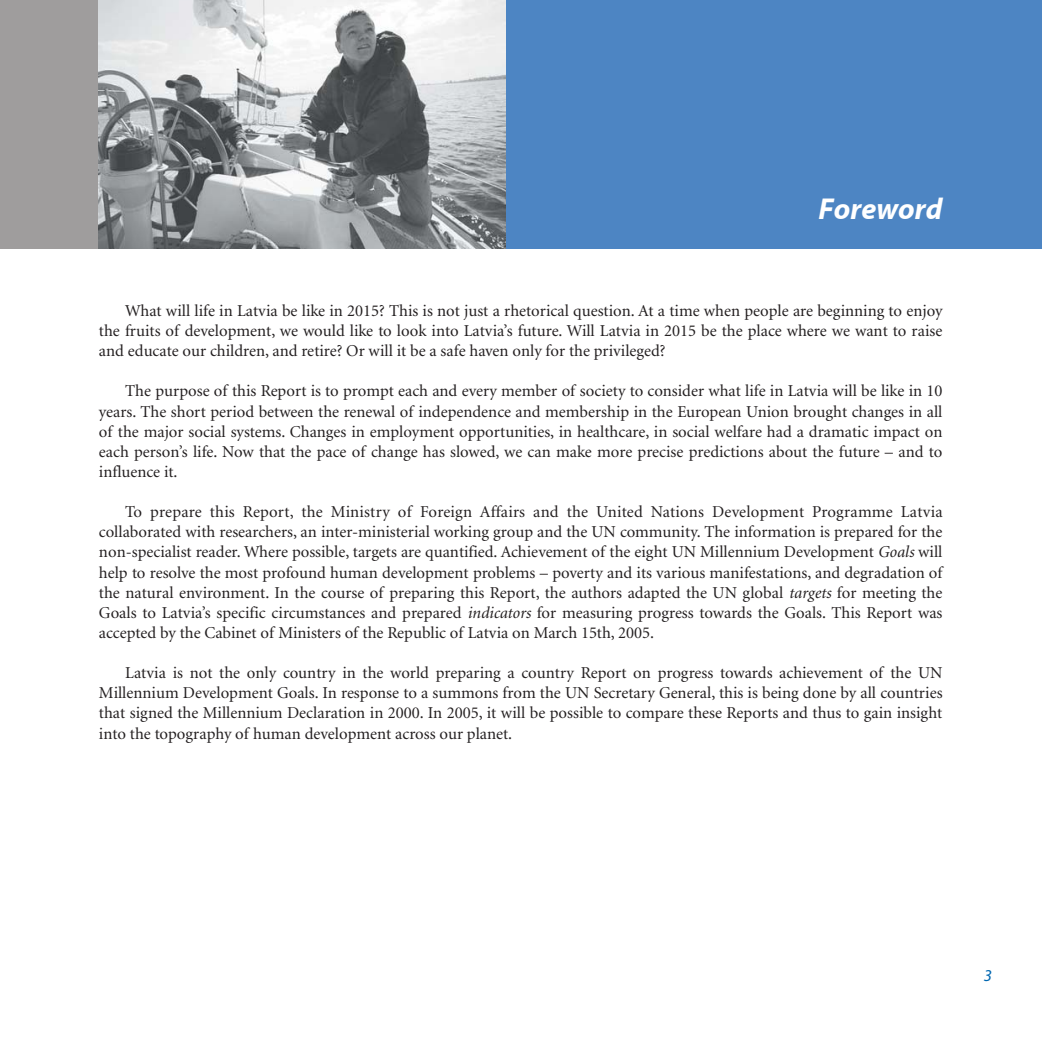
<style>
.page{position:relative;width:1042px;height:1042px;background:#fff}
.page>*{position:absolute;margin:0;border:0;box-sizing:border-box;transform-origin:0 0}
.t1{font:italic 29.75px "La Myriad IL Bold";color:#fff}
.t2{font:16.62px/20.1px "Lat Minion";color:#231f20;text-align:justify}
.t3{font:16.62px "La Myriad IL Italic";color:#0067b1}
.s1{font-style:italic}
</style>
<div class="page">
<div style="left:0;top:0;width:1041px;height:248px;background:#4d85c3"></div>
<div style="left:0;top:0;width:99px;height:248px;background:#9f9d9d"></div>
<img style="left:99px;top:0;width:407px;height:248px">
<h1 class="t1" style="left:818px;top:194px;width:125px">Foreword</h1>
<p class="t2" style="left:99px;top:302px;width:845px;text-indent:26px">What will life in Latvia be like in 2015? This is not just a rhetorical question. At a time when people are beginning to enjoy the fruits of development, we would like to look into Latvia’s future. Will Latvia in 2015 be the place where we want to raise and educate our children, and retire? Or will it be a safe haven only for the privileged?</p>
<p class="t2" style="left:99px;top:382px;width:845px;text-indent:26px">The purpose of this Report is to prompt each and every member of society to consider what life in Latvia will be like in 10 years. The short period between the renewal of independence and membership in the European Union brought changes in all of the major social systems. Changes in employment opportunities, in healthcare, in social welfare had a dramatic impact on each person’s life. Now that the pace of change has slowed, we can make more precise predictions about the future – and to influence it.</p>
<p class="t2" style="left:99px;top:503px;width:845px;text-indent:26px">To prepare this Report, the Ministry of Foreign Affairs and the United Nations Development Programme Latvia collaborated with researchers, an inter-ministerial working group and the UN community. The information is prepared for the non-specialist reader. Where possible, targets are quantified. Achievement of the eight UN Millennium Development <span class="s1">Goals</span> will help to resolve the most profound human development problems – poverty and its various manifestations, and degradation of the natural environment. In the course of preparing this Report, the authors adapted the UN global <span class="s1">targets</span> for meeting the Goals to Latvia’s specific circumstances and prepared <span class="s1">indicators</span> for measuring progress towards the Goals. This Report was accepted by the Cabinet of Ministers of the Republic of Latvia on March 15th, 2005.</p>
<p class="t2" style="left:99px;top:664px;width:845px;text-indent:26px">Latvia is not the only country in the world preparing a country Report on progress towards achievement of the UN Millennium Development Goals. In response to a summons from the UN Secretary General, this is being done by all countries that signed the Millennium Declaration in 2000. In 2005, it will be possible to compare these Reports and thus to gain insight into the topography of human development across our planet.</p>
<p class="t3" style="left:984px;top:969px;width:10px">3</p>
</div>
